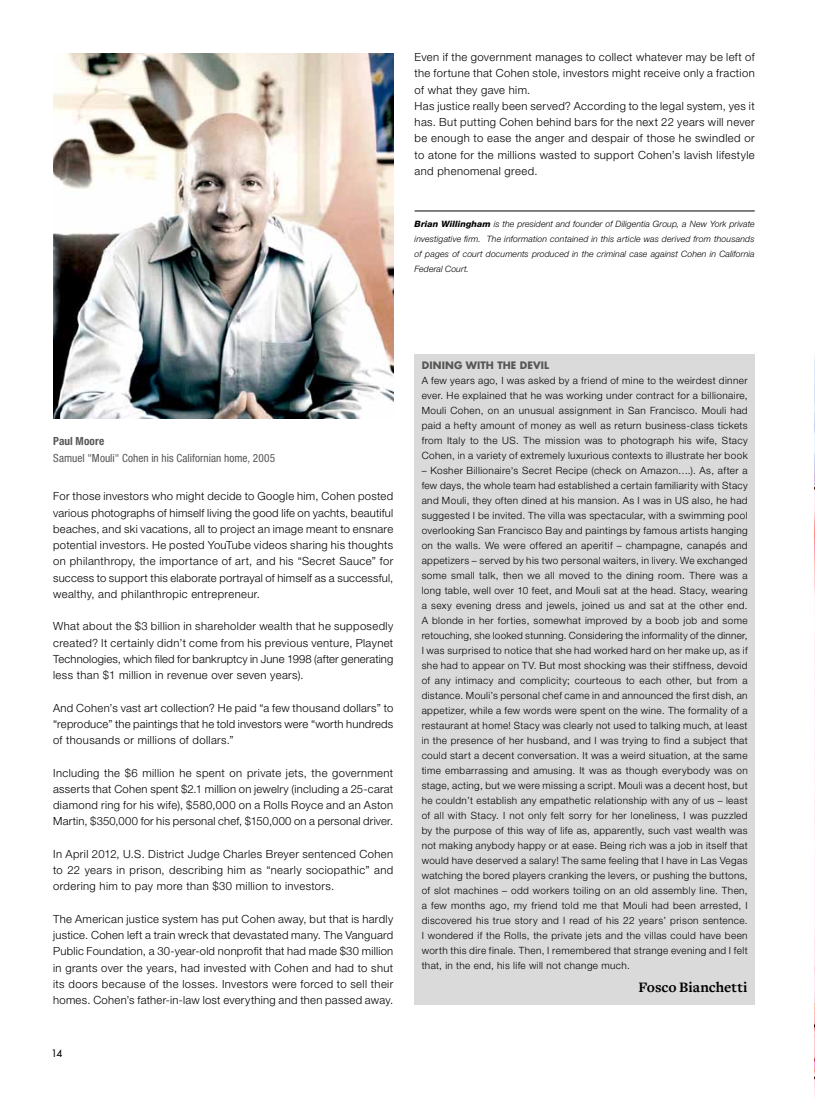
<style>
.page{position:relative;width:815px;height:1099px;background:#fff}
.page>*{position:absolute;margin:0;border:0;box-sizing:border-box;transform-origin:0 0}
.t1{font:700 15px "Freight Text";color:#000}
.t2{font:300 11.25px/16.2px "Helvetica Neue LT Pro";letter-spacing:.035em;color:#000;text-align:justify}
.t3{font:condensed 11.25px "Helvetica Neue";letter-spacing:.005em;color:#575756}
.t4{font:700 condensed 11.25px "Helvetica Neue";letter-spacing:.01em;color:#575756}
.t5{font:300 10px/15px "Helvetica Neue LT Pro";letter-spacing:.04em;color:#000;text-align:justify}
.t6{font:700 10px "Futura";letter-spacing:.015em;color:#575756}
.t7{font:10px "Futura";color:#000}
.t8{font:italic 300 8.75px/15px "Helvetica Neue LT Pro";letter-spacing:.01em;color:#000;text-align:justify}
.s1{font-weight:800}
</style>
<div class="page">
<div style="left:415px;top:354px;width:340px;height:650px;background:#dadada"></div>
<img style="left:53px;top:53px;width:340px;height:366px">
<hr style="left:415px;top:211px;width:340px;height:1px;background:#000">
<img style="left:814px;top:357px;width:1px;height:741px">
<p class="t2" style="left:415px;top:49px;width:342px;text-align:left">Even if the government manages to collect whatever may be left of the fortune that Cohen stole, investors might receive only a fraction of what they gave him.<br>Has justice really been served? According to the legal system, yes it has. But putting Cohen behind bars for the next 22 years will never be enough to ease the anger and despair of those he swindled or to atone for the millions wasted to support Cohen’s lavish lifestyle and phenomenal greed.</p>
<p class="t8" style="left:415px;top:216px;width:342px"><span class="s1">Brian Willingham</span> is the president and founder of Diligentia Group, a New York private investigative firm. The information contained in this article was derived from thousands of pages of court documents produced in the criminal case against Cohen in California Federal Court.</p>
<p class="t4" style="left:53px;top:434px;width:53px">Paul Moore</p>
<p class="t3" style="left:53px;top:451px;width:223px">Samuel "Mouli" Cohen in his Californian home, 2005</p>
<p class="t2" style="left:53px;top:488px;width:342px">For those investors who might decide to Google him, Cohen posted various photographs of himself living the good life on yachts, beautiful beaches, and ski vacations, all to project an image meant to ensnare potential investors. He posted YouTube videos sharing his thoughts on philanthropy, the importance of art, and his “Secret Sauce” for success to support this elaborate portrayal of himself as a successful, wealthy, and philanthropic entrepreneur.</p>
<p class="t2" style="left:53px;top:618px;width:342px">What about the $3 billion in shareholder wealth that he supposedly created? It certainly didn’t come from his previous venture, Playnet Technologies, which filed for bankruptcy in June 1998 (after generating less than $1 million in revenue over seven years).</p>
<p class="t2" style="left:53px;top:699px;width:342px">And Cohen’s vast art collection? He paid “a few thousand dollars” to “reproduce” the paintings that he told investors were “worth hundreds of thousands or millions of dollars.”</p>
<p class="t2" style="left:53px;top:764px;width:342px">Including the $6 million he spent on private jets, the government asserts that Cohen spent $2.1 million on jewelry (including a 25-carat diamond ring for his wife), $580,000 on a Rolls Royce and an Aston Martin, $350,000 for his personal chef, $150,000 on a personal driver.</p>
<p class="t2" style="left:53px;top:845px;width:342px">In April 2012, U.S. District Judge Charles Breyer sentenced Cohen to 22 years in prison, describing him as “nearly sociopathic” and ordering him to pay more than $30 million to investors.</p>
<p class="t2" style="left:53px;top:910px;width:342px">The American justice system has put Cohen away, but that is hardly justice. Cohen left a train wreck that devastated many. The Vanguard Public Foundation, a 30-year-old nonprofit that had made $30 million in grants over the years, had invested with Cohen and had to shut its doors because of the losses. Investors were forced to sell their homes. Cohen’s father-in-law lost everything and then passed away.</p>
<p class="t7" style="left:51px;top:1047px;width:12px">14</p>
<p class="t6" style="left:422px;top:358px;width:58px">DINING WITH</p>
<p class="t6" style="left:497px;top:358px;width:8px">THE</p>
<p class="t6" style="left:520px;top:358px;width:24px">DEVIL</p>
<p class="t5" style="left:422px;top:373px;width:328px">A few years ago, I was asked by a friend of mine to the weirdest dinner ever. He explained that he was working under contract for a billionaire, Mouli Cohen, on an unusual assignment in San Francisco. Mouli had paid a hefty amount of money as well as return business-class tickets from Italy to the US. The mission was to photograph his wife, Stacy Cohen, in a variety of extremely luxurious contexts to illustrate her book</p>
<p class="t5" style="left:422px;top:463px;width:328px">– Kosher Billionaire's Secret Recipe (check on Amazon….). As, after a few days, the whole team had established a certain familiarity with Stacy and Mouli, they often dined at his mansion. As I was in US also, he had suggested I be invited. The villa was spectacular, with a swimming pool overlooking San Francisco Bay and paintings by famous artists hanging on the walls. We were offered an aperitif – champagne, canapés and appetizers – served by his two personal waiters, in livery. We exchanged some small talk, then we all moved to the dining room. There was a long table, well over 10 feet, and Mouli sat at the head. Stacy, wearing a sexy evening dress and jewels, joined us and sat at the other end.<br>A blonde in her forties, somewhat improved by a boob job and some retouching, she looked stunning. Considering the informality of the dinner, I was surprised to notice that she had worked hard on her make up, as if she had to appear on TV. But most shocking was their stiffness, devoid of any intimacy and complicity; courteous to each other, but from a distance. Mouli’s personal chef came in and announced the first dish, an appetizer, while a few words were spent on the wine. The formality of a restaurant at home! Stacy was clearly not used to talking much, at least in the presence of her husband, and I was trying to find a subject that could start a decent conversation. It was a weird situation, at the same time embarrassing and amusing. It was as though everybody was on stage, acting, but we were missing a script. Mouli was a decent host, but he couldn’t establish any empathetic relationship with any of us – least of all with Stacy. I not only felt sorry for her loneliness, I was puzzled by the purpose of this way of life as, apparently, such vast wealth was not making anybody happy or at ease. Being rich was a job in itself that would have deserved a salary! The same feeling that I have in Las Vegas watching the bored players cranking the levers, or pushing the buttons, of slot machines – odd workers toiling on an old assembly line. Then, a few months ago, my friend told me that Mouli had been arrested, I discovered his true story and I read of his 22 years’ prison sentence.<br>I wondered if the Rolls, the private jets and the villas could have been worth this dire finale. Then, I remembered that strange evening and I felt that, in the end, his life will not change much.</p>
<h1 class="t1" style="left:638px;top:978px;width:111px">Fosco Bianchetti</h1>
</div>
